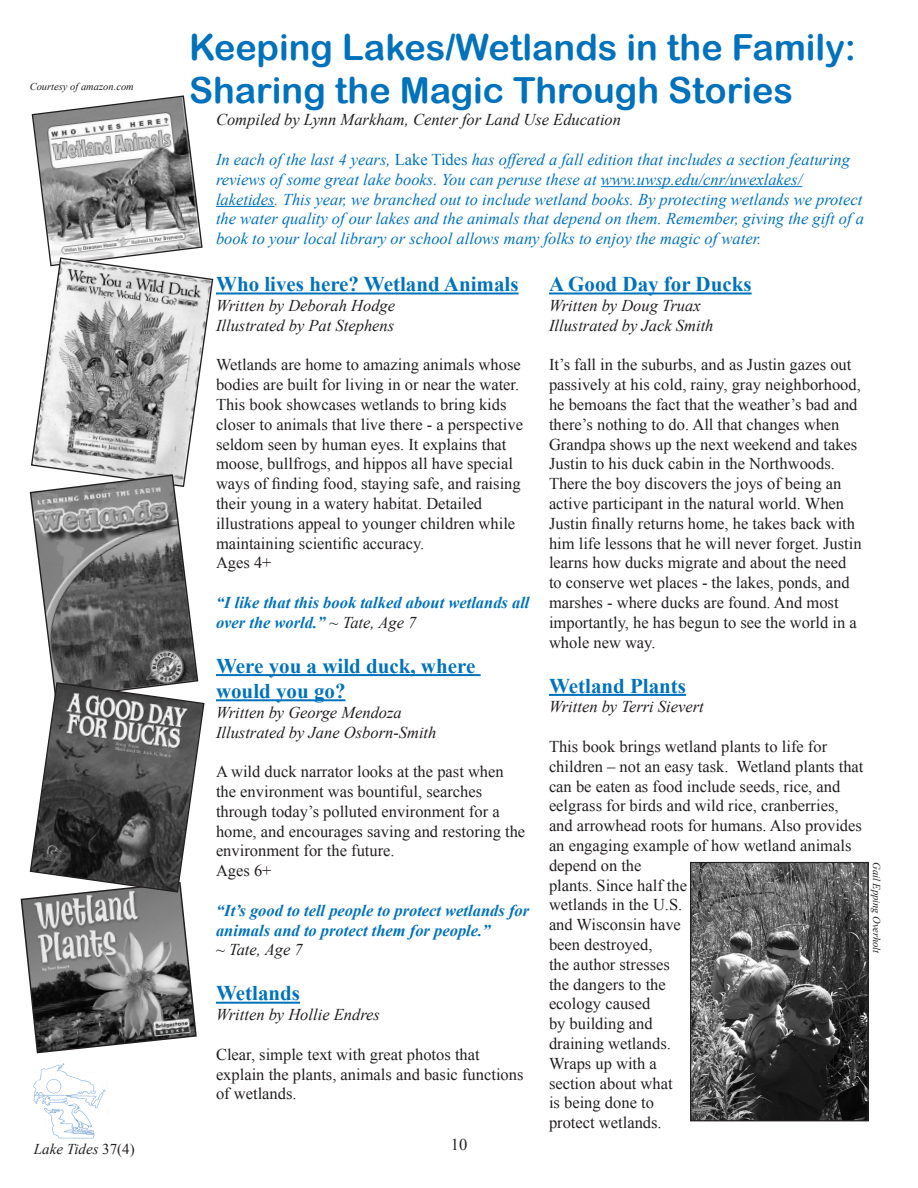
<style>
.page{position:relative;width:918px;height:1188px;background:#fff}
.page>*{position:absolute;margin:0;border:0;box-sizing:border-box;transform-origin:0 0}
.t1{font:36px "Arial Rounded MT Bold";color:#0072bc}
.t2{font:700 21px/25.2px "Times New Roman";color:#0072bc}
.t3{font:16.5px/19.8px "Times New Roman";color:#231f20}
.t4{font:italic 16.5px/19.8px "Times New Roman";color:#0072bc}
.t5{font:italic 16.5px "Times New Roman";color:#231f20}
.t6{font:italic 700 16.5px/19.8px "Times New Roman";color:#0072bc}
.t7{font:italic 15px "Times New Roman";color:#231f20}
.t8{font:italic 10.5px "Times New Roman";color:#231f20}
.s1{font-style:normal}
.s2{font-weight:400;font-style:normal;color:#231f20}
.s3{font-weight:400;color:#231f20}
</style>
<div class="page">
<img style="left:33px;top:1063px;width:73px;height:76px">
<hr style="left:601px;top:186px;width:201px;height:1px;background:#0072bc">
<hr style="left:216px;top:206px;width:59px;height:1px;background:#0072bc">
<hr style="left:216px;top:292px;width:303px;height:2px;background:#0072bc">
<hr style="left:216px;top:674px;width:265px;height:2px;background:#0072bc">
<hr style="left:216px;top:699px;width:130px;height:2px;background:#0072bc">
<hr style="left:216px;top:1002px;width:84px;height:2px;background:#0072bc">
<hr style="left:549px;top:292px;width:203px;height:2px;background:#0072bc">
<hr style="left:549px;top:694px;width:137px;height:2px;background:#0072bc">
<svg style="left:20px;top:95px;width:194px;height:959px"></svg>
<img style="left:692px;top:864px;width:175px;height:255px">
<div style="left:690px;top:862px;width:179px;height:259px;border:1px solid #231f20"></div>
<p class="t8" style="left:30px;top:80px;width:106px">Courtesy of amazon.com</p>
<p class="t7" style="left:34px;top:1139px;width:102px">Lake Tides <span class="s1">37(4)</span></p>
<p class="t1" style="left:189px;top:26px;width:669px">Keeping Lakes/Wetlands in the Family:</p>
<p class="t1" style="left:189px;top:69px;width:606px">Sharing the Magic Through Stories</p>
<p class="t5" style="left:216px;top:109px;width:407px">Compiled by Lynn Markham, Center for Land Use Education</p>
<p class="t4" style="left:216px;top:149px;width:650px">In each of the last 4 years, <span class="s1">Lake Tides</span> has offered a fall edition that includes a section featuring reviews of some great lake books. You can peruse these at www.uwsp.edu/cnr/uwexlakes/ laketides. This year, we branched out to include wetland books. By protecting wetlands we protect the water quality of our lakes and the animals that depend on them. Remember, giving the gift of a book to your local library or school allows many folks to enjoy the magic of water.</p>
<p class="t2" style="left:216px;top:271px;width:304px">Who lives here? Wetland Animals</p>
<p class="t5" style="left:216px;top:294px;width:181px">Written by Deborah Hodge</p>
<p class="t5" style="left:216px;top:314px;width:180px">Illustrated by Pat Stephens</p>
<p class="t3" style="left:216px;top:355px;width:309px">Wetlands are home to amazing animals whose bodies are built for living in or near the water.<br>This book showcases wetlands to bring kids closer to animals that live there - a perspective seldom seen by human eyes. It explains that moose, bullfrogs, and hippos all have special ways of finding food, staying safe, and raising their young in a watery habitat. Detailed illustrations appeal to younger children while maintaining scientific accuracy.</p>
<p class="t3" style="left:216px;top:553px;width:57px">Ages 4+</p>
<p class="t6" style="left:216px;top:592px;width:315px">“I like that this book talked about wetlands all over the world.” <span class="s2">~</span> <span class="s3">Tate, Age 7</span></p>
<p class="t2" style="left:216px;top:653px;width:261px">Were you a wild duck, where would you go?</p>
<p class="t5" style="left:216px;top:701px;width:187px">Written by George Mendoza</p>
<p class="t5" style="left:216px;top:721px;width:222px">Illustrated by Jane Osborn-Smith</p>
<p class="t3" style="left:216px;top:762px;width:311px">A wild duck narrator looks at the past when the environment was bountiful, searches through today’s polluted environment for a home, and encourages saving and restoring the environment for the future.</p>
<p class="t3" style="left:216px;top:861px;width:57px">Ages 6+</p>
<p class="t6" style="left:216px;top:900px;width:315px">“It’s good to tell people to protect wetlands for animals and to protect them for people.”</p>
<p class="t5" style="left:216px;top:939px;width:88px"><span class="s1">~</span> Tate, Age 7</p>
<p class="t2" style="left:216px;top:980px;width:86px">Wetlands</p>
<p class="t5" style="left:216px;top:1003px;width:165px">Written by Hollie Endres</p>
<p class="t3" style="left:216px;top:1044px;width:309px">Clear, simple text with great photos that explain the plants, animals and basic functions of wetlands.</p>
<p class="t3" style="left:451px;top:1134px;width:18px">10</p>
<p class="t2" style="left:549px;top:271px;width:204px">A Good Day for Ducks</p>
<p class="t5" style="left:549px;top:294px;width:153px">Written by Doug Truax</p>
<p class="t5" style="left:549px;top:314px;width:166px">Illustrated by Jack Smith</p>
<p class="t3" style="left:549px;top:355px;width:314px">It’s fall in the suburbs, and as Justin gazes out passively at his cold, rainy, gray neighborhood, he bemoans the fact that the weather’s bad and there’s nothing to do. All that changes when Grandpa shows up the next weekend and takes Justin to his duck cabin in the Northwoods.<br>There the boy discovers the joys of being an active participant in the natural world. When Justin finally returns home, he takes back with him life lessons that he will never forget. Justin learns how ducks migrate and about the need to conserve wet places - the lakes, ponds, and marshes - where ducks are found. And most importantly, he has begun to see the world in a whole new way.</p>
<p class="t2" style="left:549px;top:672px;width:139px">Wetland Plants</p>
<p class="t5" style="left:549px;top:696px;width:156px">Written by Terri Sievert</p>
<p class="t3" style="left:549px;top:736px;width:316px">This book brings wetland plants to life for children – not an easy task. Wetland plants that can be eaten as food include seeds, rice, and eelgrass for birds and wild rice, cranberries, and arrowhead roots for humans. Also provides an engaging example of how wetland animals depend on the<br>plants. Since half the<br>wetlands in the U.S.<br>and Wisconsin have<br>been destroyed,<br>the author stresses<br>the dangers to the<br>ecology caused<br>by building and<br>draining wetlands.<br>Wraps up with a<br>section about what<br>is being done to<br>protect wetlands.</p>
<p class="t8" style="left:884px;top:862px;width:93px;rotate:90deg">Gail Epping Overholt</p>
</div>
